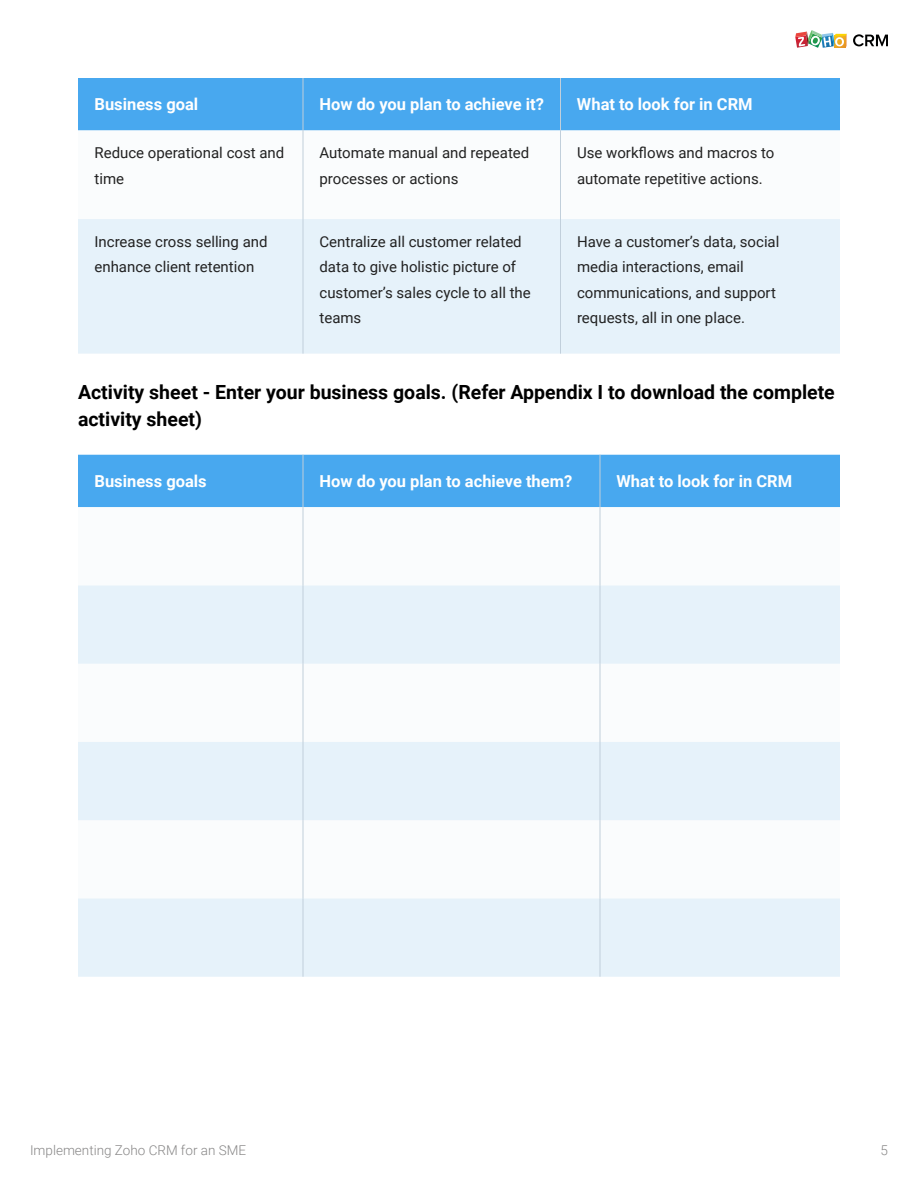
<style>
.page{position:relative;width:918px;height:1188px;background:#fff}
.page>*{position:absolute;margin:0;border:0;box-sizing:border-box;transform-origin:0 0}
.t1{font:700 19.5px/27px "Roboto";color:#000}
.t2{font:700 16.5px "Roboto";color:#fff}
.t3{font:15px/25.5px "Roboto";color:#222}
.t4{font:300 13.5px "Roboto";color:#888787}
</style>
<div class="page">
<svg style="left:795px;top:30px;width:52px;height:18px"></svg>
<svg style="left:853px;top:34px;width:35px;height:12px"></svg>
<div style="left:78px;top:78px;width:762px;height:52px;background:#48a8ef"></div>
<svg style="left:78px;top:130px;width:762px;height:89px"></svg>
<div style="left:78px;top:219px;width:762px;height:135px;background:#e6f2fa"></div>
<hr style="left:303px;top:78px;width:1px;height:52px;background:#c1cfdb">
<hr style="left:303px;top:131px;width:1px;height:88px;background:#c1cfdb">
<hr style="left:303px;top:219px;width:1px;height:135px;background:#c1cfdb">
<hr style="left:560px;top:78px;width:1px;height:52px;background:#c1cfdb">
<hr style="left:560px;top:131px;width:1px;height:88px;background:#c1cfdb">
<hr style="left:560px;top:219px;width:1px;height:135px;background:#c1cfdb">
<div style="left:78px;top:455px;width:762px;height:52px;background:#48a8ef"></div>
<svg style="left:78px;top:585px;width:762px;height:392px;fill:#e6f2fa"></svg>
<hr style="left:303px;top:455px;width:1px;height:52px;background:#c1cfdb">
<hr style="left:303px;top:507px;width:1px;height:78px;background:#c1cfdb">
<hr style="left:303px;top:585px;width:1px;height:79px;background:#c1cfdb">
<hr style="left:303px;top:664px;width:1px;height:78px;background:#c1cfdb">
<hr style="left:303px;top:742px;width:1px;height:78px;background:#c1cfdb">
<hr style="left:303px;top:820px;width:1px;height:78px;background:#c1cfdb">
<hr style="left:303px;top:898px;width:1px;height:79px;background:#c1cfdb">
<hr style="left:600px;top:455px;width:1px;height:52px;background:#c1cfdb">
<hr style="left:600px;top:507px;width:1px;height:78px;background:#c1cfdb">
<hr style="left:600px;top:585px;width:1px;height:79px;background:#c1cfdb">
<hr style="left:600px;top:664px;width:1px;height:78px;background:#c1cfdb">
<hr style="left:600px;top:742px;width:1px;height:78px;background:#c1cfdb">
<hr style="left:600px;top:820px;width:1px;height:78px;background:#c1cfdb">
<hr style="left:600px;top:898px;width:1px;height:79px;background:#c1cfdb">
<p class="t2" style="left:94px;top:93px;width:105px">Business goal</p>
<p class="t2" style="left:319px;top:93px;width:226px">How do you plan to achieve it?</p>
<p class="t2" style="left:577px;top:93px;width:177px">What to look for in CRM</p>
<p class="t3" style="left:94px;top:140px;width:191px">Reduce operational cost and time</p>
<p class="t3" style="left:320px;top:140px;width:211px">Automate manual and repeated processes or actions</p>
<p class="t3" style="left:577px;top:140px;width:199px">Use workflows and macros to automate repetitive actions.</p>
<p class="t3" style="left:94px;top:228px;width:175px">Increase cross selling and enhance client retention</p>
<p class="t3" style="left:320px;top:228px;width:213px">Centralize all customer related data to give holistic picture of customer’s sales cycle to all the teams</p>
<p class="t3" style="left:577px;top:228px;width:204px">Have a customer’s data, social media interactions, email communications, and support requests, all in one place.</p>
<h1 class="t1" style="left:78px;top:378px;width:758px">Activity sheet - Enter your business goals. (Refer Appendix I to download the complete activity sheet)</h1>
<p class="t2" style="left:94px;top:470px;width:114px">Business goals</p>
<p class="t2" style="left:319px;top:470px;width:254px">How do you plan to achieve them?</p>
<p class="t2" style="left:616px;top:470px;width:177px">What to look for in CRM</p>
<p class="t4" style="left:30px;top:1141px;width:218px">Implementing Zoho CRM for an SME</p>
<p class="t4" style="left:881px;top:1141px;width:9px">5</p>
</div>
